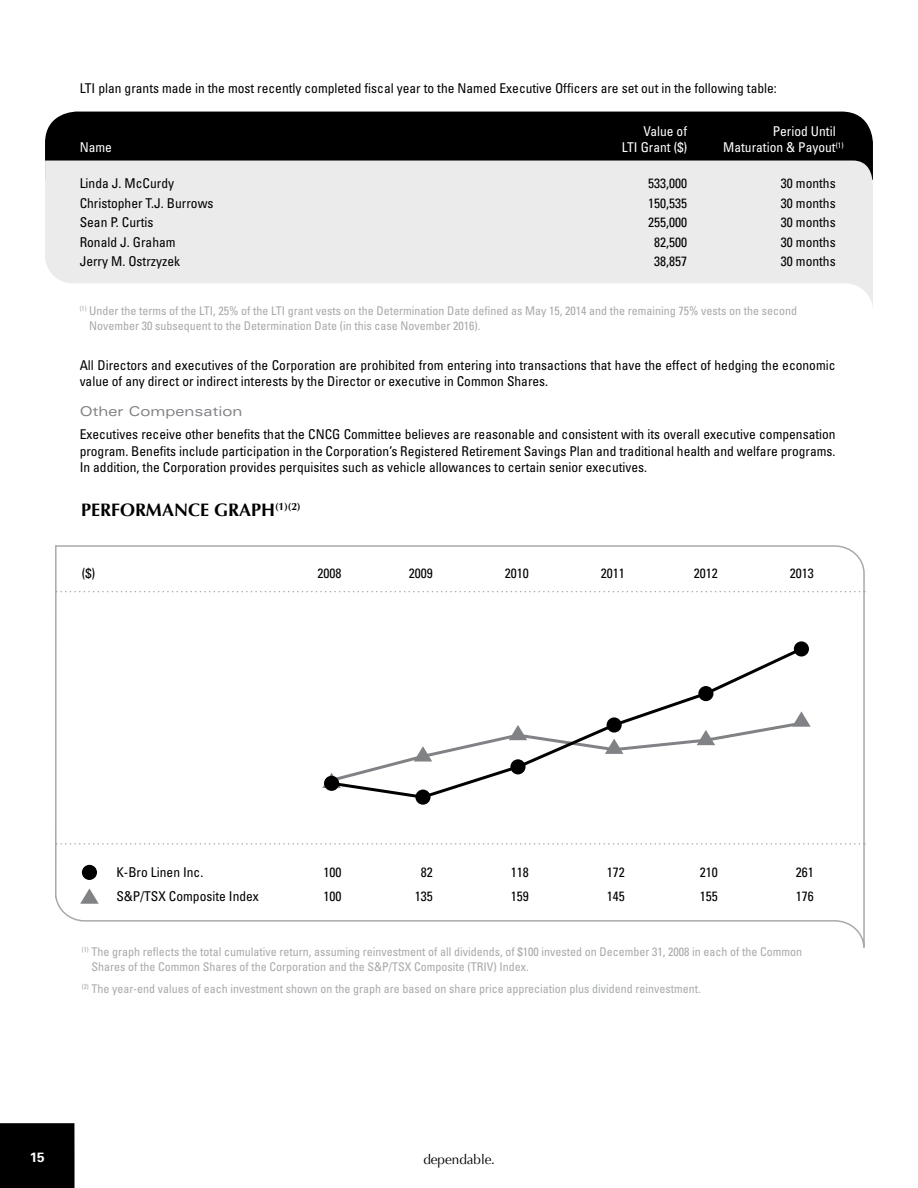
<style>
.page{position:relative;width:918px;height:1188px;background:#fff}
.page>*{position:absolute;margin:0;border:0;box-sizing:border-box;transform-origin:0 0}
.t1{font:700 18px "Optima";color:#000}
.t2{font:condensed 13.5px/16.5px "Univers";color:#000}
.t3{font:condensed 13.5px "Univers";color:#fff}
.t4{font:expanded 13.5px "Univers";color:#808285}
.t5{font:13.5px "Optima";color:#000}
.t6{font:700 13.5px "Univers";color:#fff}
.t7{font:condensed 12px/15px "Univers";color:#a7a9ac}
.s1{font-family:"Univers";font-stretch:condensed}
</style>
<div class="page">
<div style="left:0;top:1123px;width:75px;height:65px;background:#000"></div>
<div style="left:45px;top:112px;width:828px;height:49px;background:#000"></div>
<svg style="left:45px;top:161px;width:828px;height:145px;fill:#ebebec"></svg>
<svg style="left:55px;top:545px;width:811px;height:403px"></svg>
<svg style="left:794px;top:641px;width:15px;height:16px"></svg>
<svg style="left:415px;top:790px;width:16px;height:15px"></svg>
<svg style="left:324px;top:776px;width:15px;height:15px"></svg>
<div style="left:82px;top:865px;width:15px;height:15px;background:#000;border-radius:50%"></div>
<svg style="left:80px;top:888px;width:19px;height:16px"></svg>
<svg style="left:56px;top:591px;width:809px;height:1px"></svg>
<svg style="left:56px;top:843px;width:809px;height:2px"></svg>
<svg style="left:328px;top:645px;width:477px;height:155px"></svg>
<p class="t2" style="left:80px;top:80px;width:699px">LTI plan grants made in the most recently completed fiscal year to the Named Executive Officers are set out in the following table:</p>
<p class="t3" style="left:650px;top:123px;width:38px">alue of</p>
<p class="t3" style="left:773px;top:123px;width:64px">Period U ntil</p>
<p class="t3" style="left:80px;top:139px;width:34px">Name</p>
<p class="t3" style="left:622px;top:139px;width:67px">LTI Grant ($)</p>
<p class="t3" style="left:723px;top:139px;width:122px">M aturation &amp; Payout<sup>(1)</sup></p>
<p class="t2" style="left:80px;top:175px;width:96px">Linda J. McCurdy</p>
<p class="t2" style="left:648px;top:175px;width:40px">533,000</p>
<p class="t2" style="left:781px;top:175px;width:56px">30 months</p>
<p class="t2" style="left:80px;top:195px;width:135px">Christopher T.J. Burrows</p>
<p class="t2" style="left:648px;top:195px;width:40px">150,535</p>
<p class="t2" style="left:781px;top:195px;width:56px">30 months</p>
<p class="t2" style="left:80px;top:214px;width:75px">Sean P. Curtis</p>
<p class="t2" style="left:648px;top:214px;width:40px">255,000</p>
<p class="t2" style="left:781px;top:214px;width:56px">30 months</p>
<p class="t2" style="left:80px;top:234px;width:97px">Ronald J. Graham</p>
<p class="t2" style="left:654px;top:234px;width:34px">82,500</p>
<p class="t2" style="left:781px;top:234px;width:56px">30 months</p>
<p class="t2" style="left:80px;top:253px;width:102px">Jerry M . Ostrzyzek</p>
<p class="t2" style="left:654px;top:253px;width:34px">38,857</p>
<p class="t2" style="left:781px;top:253px;width:56px">30 months</p>
<p class="t7" style="left:89px;top:303px;width:709px;text-indent:-10px"><sup>(1)</sup> Under the terms of the LTI, 25% of the LTI grant vests on the Determination Date defined as May 15, 2014 and the remaining 75% vests on the second<br>November 30 subsequent to the Determination Date (in this case November 2016).</p>
<p class="t2" style="left:80px;top:356px;width:757px">All Directors and executives of the Corporation are prohibited from entering into transactions that have the effect of hedging the economic value of any direct or indirect interests by the Director or executive in Common Shares.</p>
<p class="t4" style="left:80px;top:403px;width:164px">Other Compensation</p>
<p class="t2" style="left:80px;top:426px;width:238px">Executives receive other benefits that the CNCG</p>
<p class="t2" style="left:80px;top:426px;width:758px;text-align:justify;text-indent:264px">Committee believes are reasonable and consistent with its overall executive compensation program. Benefits include participation in the Corporation’s Registered Retirement Savings Plan and traditional health and welfare programs.<br>In addition, the Corporation provides perquisites such as vehicle allowances to certain senior executives.</p>
<h1 class="t1" style="left:81px;top:499px;width:221px">PERFORMANCE GRAPH<sup>(1)(2)</sup></h1>
<p class="t2" style="left:82px;top:564px;width:15px">($)</p>
<p class="t2" style="left:317px;top:564px;width:25px">2008</p>
<p class="t2" style="left:409px;top:564px;width:25px">2009</p>
<p class="t2" style="left:505px;top:564px;width:25px">2010</p>
<p class="t2" style="left:601px;top:564px;width:25px">2011</p>
<p class="t2" style="left:694px;top:564px;width:25px">2012</p>
<p class="t2" style="left:790px;top:564px;width:25px">2013</p>
<p class="t2" style="left:82px;top:864px;width:22px">K</p>
<p class="t2" style="left:124px;top:864px;width:81px">-Bro Linen Inc.</p>
<p class="t2" style="left:323px;top:864px;width:19px">100</p>
<p class="t2" style="left:421px;top:864px;width:13px">82</p>
<p class="t2" style="left:511px;top:864px;width:19px">118</p>
<p class="t2" style="left:607px;top:864px;width:19px">172</p>
<p class="t2" style="left:700px;top:864px;width:19px">210</p>
<p class="t2" style="left:796px;top:864px;width:19px">261</p>
<p class="t2" style="left:82px;top:887px;width:22px">S</p>
<p class="t2" style="left:124px;top:887px;width:29px">&amp;P/TSX</p>
<p class="t2" style="left:169px;top:887px;width:91px">Composite Index</p>
<p class="t2" style="left:323px;top:887px;width:19px">100</p>
<p class="t2" style="left:415px;top:887px;width:19px">135</p>
<p class="t2" style="left:511px;top:887px;width:19px">159</p>
<p class="t2" style="left:607px;top:887px;width:19px">145</p>
<p class="t2" style="left:700px;top:887px;width:19px">155</p>
<p class="t2" style="left:796px;top:887px;width:19px">176</p>
<p class="t7" style="left:92px;top:944px;width:712px;text-indent:-10px"><sup>(1)</sup> The graph reflects the total cumulative return, assuming reinvestment of all dividends, of $100 invested on December 31, 2008 in each of the Common<br>Shares of the Common Shares of the Corporation and the S&amp;P/TSX</p>
<p class="t7" style="left:82px;top:956px;width:621px;line-height:21.8px;text-indent:332px">Composite (TR IV) Index.<br><sup>(2)</sup> The year-end values of each investment shown on the graph are based on share price appreciation plus dividend reinvestment.</p>
<p class="t6" style="left:30px;top:1149px;width:17px">15</p>
<p class="t5" style="left:423px;top:1151px;width:73px">dependable<span class="s1">.</span></p>
</div>
